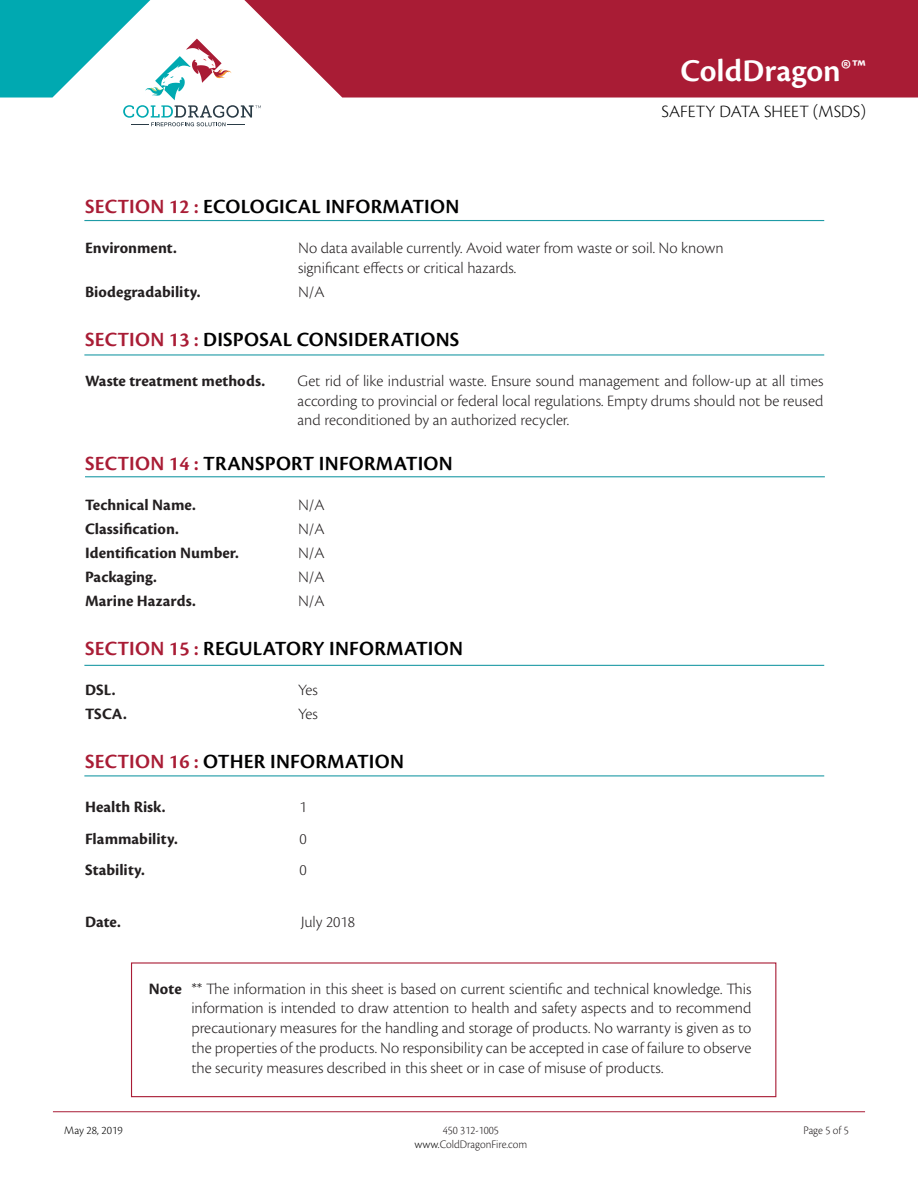
<style>
.page{position:relative;width:918px;height:1188px;background:#fff}
.page>*{position:absolute;margin:0;border:0;box-sizing:border-box;transform-origin:0 0}
.t1{font:600 33px "Cronos Pro";letter-spacing:.005em;color:#fff}
.t2{font:600 21px "Cronos Pro";letter-spacing:.01em;color:#000001}
.t3{font:300 18px "Cronos Pro";letter-spacing:.005em;color:#000001}
.t4{font:300 16.5px/19.8px "Cronos Pro";color:#231f20;text-align:justify}
.t5{font:700 16.5px "Cronos Pro";letter-spacing:.005em;color:#231f20}
.t6{font:300 12px "Cronos Pro";color:#231f20;scale:.95 1}
.t7{font:300 12px "Cronos Pro";color:#000001}
.s1{color:#a91c35}
.s2{font-weight:700}
.s3{color:#000001}
</style>
<div class="page">
<div style="left:261px;top:0;width:657px;height:98px;background:#a91c35"></div>
<svg style="left:0;top:0;width:261px;height:126px"></svg>
<hr style="left:53px;top:1111px;width:812px;height:1px;background:#a91c35">
<hr style="left:84px;top:220px;width:740px;height:1px;background:#1f9ba6">
<hr style="left:84px;top:354px;width:740px;height:2px;background:#1f9ba6">
<hr style="left:85px;top:476px;width:740px;height:1px;background:#1f9ba6">
<hr style="left:84px;top:665px;width:740px;height:1px;background:#1f9ba6">
<hr style="left:84px;top:775px;width:740px;height:1px;background:#1f9ba6">
<div style="left:131px;top:962px;width:645px;height:135px;border:1px solid #a91c35"></div>
<h1 class="t1" style="left:680px;top:52px;width:187px">ColdDragon®™</h1>
<p class="t3" style="left:661px;top:101px;width:206px">SAFETY DATA SHEET (MSDS)</p>
<p class="t2" style="left:85px;top:195px;width:376px"><span class="s1">SECTION 12 :</span> ECOLOGICAL INFORMATION</p>
<p class="t5" style="left:85px;top:238px;width:93px">Environment.</p>
<p class="t4" style="left:298px;top:238px;width:427px">No data available currently. Avoid water from waste or soil. No known significant effects or critical hazards.</p>
<p class="t5" style="left:85px;top:282px;width:117px">Biodegradability.</p>
<p class="t4" style="left:298px;top:282px;width:28px">N/A</p>
<p class="t2" style="left:85px;top:328px;width:376px"><span class="s1">SECTION 13 :</span> DISPOSAL CONSIDERATIONS</p>
<p class="t5" style="left:85px;top:371px;width:182px">Waste treatment methods.</p>
<p class="t4" style="left:298px;top:371px;width:527px">Get rid of like industrial waste. Ensure sound management and follow-up at all times according to provincial or federal local regulations. Empty drums should not be reused and reconditioned by an authorized recycler.</p>
<p class="t2" style="left:85px;top:452px;width:369px"><span class="s1">SECTION 14 :</span> TRANSPORT INFORMATION</p>
<p class="t5" style="left:85px;top:495px;width:112px">Technical Name.</p>
<p class="t4" style="left:298px;top:495px;width:28px">N/A</p>
<p class="t5" style="left:85px;top:519px;width:95px">Classification.</p>
<p class="t4" style="left:298px;top:519px;width:28px">N/A</p>
<p class="t5" style="left:85px;top:543px;width:155px">Identification Number.</p>
<p class="t4" style="left:298px;top:543px;width:28px">N/A</p>
<p class="t5" style="left:85px;top:568px;width:73px">Packaging.</p>
<p class="t4" style="left:298px;top:567px;width:28px">N/A</p>
<p class="t5" style="left:85px;top:592px;width:112px">Marine Hazards.</p>
<p class="t4" style="left:298px;top:591px;width:28px">N/A</p>
<p class="t2" style="left:85px;top:637px;width:379px"><span class="s1">SECTION 15 :</span> REGULATORY INFORMATION</p>
<p class="t5" style="left:85px;top:680px;width:32px">DSL.</p>
<p class="t4" style="left:298px;top:680px;width:21px">Yes</p>
<p class="t5" style="left:85px;top:704px;width:43px">TSCA.</p>
<p class="t4" style="left:298px;top:704px;width:21px">Yes</p>
<p class="t2" style="left:85px;top:750px;width:320px"><span class="s1">SECTION 16 :</span> OTHER INFORMATION</p>
<p class="t5" style="left:85px;top:798px;width:82px">Health Risk.</p>
<p class="t4" style="left:300px;top:797px;width:9px">1</p>
<p class="t5" style="left:85px;top:829px;width:94px">Flammability.</p>
<p class="t4" style="left:300px;top:829px;width:9px">0</p>
<p class="t5" style="left:85px;top:861px;width:61px">Stability.</p>
<p class="t4" style="left:300px;top:860px;width:9px">0</p>
<p class="t5" style="left:85px;top:912px;width:37px">Date.</p>
<p class="t4" style="left:301px;top:912px;width:56px">July 2018</p>
<p class="t4" style="left:191px;top:978px;width:562px;text-indent:-43px"><span class="s2">Note</span> ** The information in this sheet is based on current scientific and technical knowledge. This information is intended to draw attention to health and safety aspects and to recommend precautionary measures for the handling and storage of products. No warranty is given as to the properties of the products. No responsibility can be accepted in case of failure to observe the security measures described in this sheet or in case of misuse of products.</p>
<p class="t7" style="left:64px;top:1124px;width:60px">May 28, 2019</p>
<p class="t6" style="left:443px;top:1124px;width:60px">450 312-1005</p>
<p class="t6" style="left:803px;top:1124px;width:49px">Page 5 of 5</p>
<p class="t6" style="left:414px;top:1137px;width:120px"><span class="s3">www.</span>ColdDragonFire.com</p>
</div>
